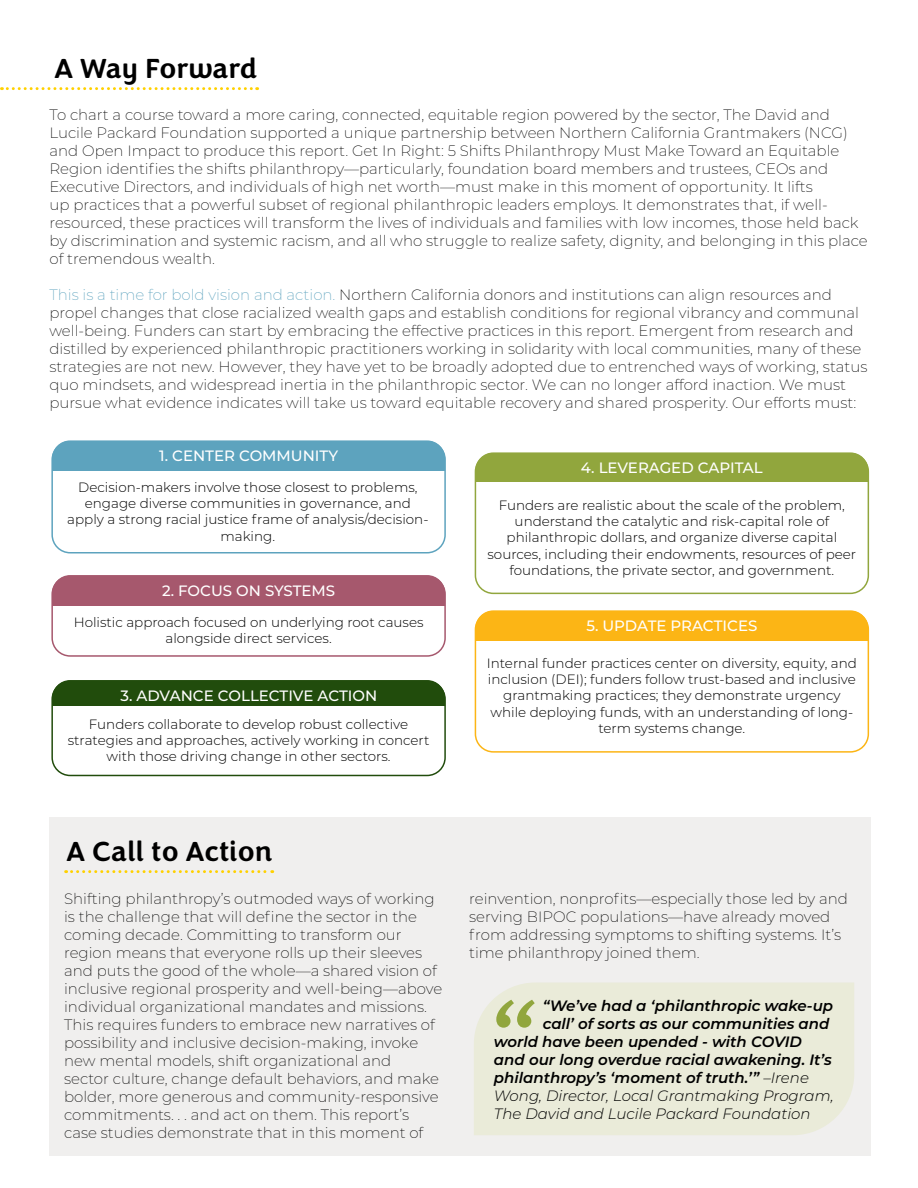
<style>
.page{position:relative;width:918px;height:1188px;background:#fff}
.page>*{position:absolute;margin:0;border:0;box-sizing:border-box;transform-origin:0 0}
.t1{font:700 90px "Archer";color:#91a63d}
.t2{font:500 28.5px "Congenial";color:#000}
.t3{font:200 15px/18px "Montserrat";color:#000}
.t4{font:italic 600 15px "Montserrat";color:#000}
.t5{font:500 15px "Montserrat";color:#fff}
.t6{font:italic 300 15px "Montserrat";color:#000}
.t7{font:300 13.5px/16.2px "Montserrat";color:#000;text-align:center}
.s1{color:#5da3be}
.s2{font-weight:300}
</style>
<div class="page">
<svg style="left:1px;top:87px;width:257px;height:3px"></svg>
<div style="left:50px;top:818px;width:821px;height:338px;background:#f0efee"></div>
<svg style="left:66px;top:870px;width:207px;height:3px"></svg>
<div style="left:474px;top:982px;width:380px;height:153px;background:#eaebd9"></div>
<div style="left:52px;top:440px;width:393px;height:59px;background:#5da3be;border-radius:18px"></div>
<div style="left:50px;top:471px;width:398px;height:66px;background:#fff"></div>
<div style="left:51px;top:441px;width:395px;height:113px;border:2px solid #5da3be;border-radius:18px"></div>
<div style="left:475px;top:610px;width:393px;height:59px;background:#fcb515;border-radius:18px"></div>
<div style="left:473px;top:641px;width:398px;height:105px;background:#fff"></div>
<div style="left:475px;top:611px;width:394px;height:142px;border:2px solid #fcb515;border-radius:18px"></div>
<div style="left:475px;top:452px;width:393px;height:59px;background:#91a63d;border-radius:18px"></div>
<div style="left:473px;top:482px;width:398px;height:101px;background:#fff"></div>
<div style="left:475px;top:453px;width:394px;height:141px;border:2px solid #91a63d;border-radius:18px"></div>
<div style="left:52px;top:680px;width:393px;height:59px;background:#214c0c;border-radius:18px"></div>
<div style="left:50px;top:707px;width:398px;height:68px;background:#fff"></div>
<div style="left:51px;top:681px;width:395px;height:95px;border:2px solid #214c0c;border-radius:18px"></div>
<div style="left:52px;top:575px;width:393px;height:59px;background:#a6586d;border-radius:18px"></div>
<div style="left:50px;top:606px;width:398px;height:51px;background:#fff"></div>
<div style="left:51px;top:576px;width:395px;height:81px;border:2px solid #a6586d;border-radius:18px"></div>
<h2 class="t2" style="left:54px;top:51px;width:205px">A Way Forward</h2>
<p class="t3" style="left:50px;top:105px;width:820px">To chart a course toward a more caring, connected, equitable region powered by the sector, The David and Lucile Packard Foundation supported a unique partnership between Northern California Grantmakers (NCG) and Open Impact to produce this report. Get In Right: 5 Shifts Philanthropy Must Make Toward an Equitable Region identifies the shifts philanthropy—particularly, foundation board members and trustees, CEOs and Executive Directors, and individuals of high net worth—must make in this moment of opportunity. It lifts<br>up practices that a powerful subset of regional philanthropic leaders employs. It demonstrates that, if well&shy;resourced, these practices will transform the lives of individuals and families with low incomes, those held back by discrimination and systemic racism, and all who struggle to realize safety, dignity, and belonging in this place of tremendous wealth.</p>
<p class="t3" style="left:50px;top:285px;width:819px"><span class="s1">This is a time for bold vision and action.</span> Northern California donors and institutions can align resources and propel changes that close racialized wealth gaps and establish conditions for regional vibrancy and communal well-being. Funders can start by embracing the effective practices in this report. Emergent from research and distilled by experienced philanthropic practitioners working in solidarity with local communities, many of these strategies are not new. However, they have yet to be broadly adopted due to entrenched ways of working, status quo mindsets, and widespread inertia in the philanthropic sector. We can no longer afford inaction. We must pursue what evidence indicates will take us toward equitable recovery and shared prosperity. Our efforts must:</p>
<p class="t5" style="left:159px;top:445px;width:180px">1. CENTER COMMUNITY</p>
<p class="t7" style="left:67px;top:479px;width:363px">Decision-makers involve those closest to problems, engage diverse communities in governance, and apply a strong racial justice frame of analysis/decision&shy;making.</p>
<p class="t5" style="left:162px;top:580px;width:175px">2. FOCUS ON SYSTEMS</p>
<p class="t7" style="left:74px;top:613px;width:351px">Holistic approach focused on underlying root causes alongside direct services.</p>
<p class="t5" style="left:121px;top:685px;width:258px">3. ADVANCE COLLECTIVE ACTION</p>
<p class="t7" style="left:68px;top:715px;width:363px">Funders collaborate to develop robust collective strategies and approaches, actively working in concert with those driving change in other sectors.</p>
<p class="t5" style="left:581px;top:457px;width:183px">4. LEVERAGED CAPITAL</p>
<p class="t7" style="left:488px;top:497px;width:370px">Funders are realistic about the scale of the problem, understand the catalytic and risk-capital role of philanthropic dollars, and organize diverse capital sources, including their endowments, resources of peer foundations, the private sector, and government.</p>
<p class="t5" style="left:586px;top:615px;width:172px">5. UPDATE PRACTICES</p>
<p class="t7" style="left:487px;top:655px;width:372px">Internal funder practices center on diversity, equity, and inclusion (DEI); funders follow trust-based and inclusive grantmaking practices; they demonstrate urgency while deploying funds, with an understanding of long&shy;term systems change.</p>
<h2 class="t2" style="left:66px;top:834px;width:208px">A Call to Action</h2>
<p class="t3" style="left:64px;top:889px;width:380px">Shifting philanthropy’s outmoded ways of working is the challenge that will define the sector in the coming decade. Committing to transform our region means that everyone rolls up their sleeves and puts the good of the whole—a shared vision of inclusive regional prosperity and well-being—above individual organizational mandates and missions.<br>This requires funders to embrace new narratives of possibility and inclusive decision-making, invoke new mental models, shift organizational and<br>sector culture, change default behaviors, and make bolder, more generous and community-responsive commitments. . . and act on them. This report’s case studies demonstrate that in this moment of</p>
<p class="t3" style="left:469px;top:889px;width:380px">reinvention, nonprofits—especially those led by and serving BIPOC populations—have already moved from addressing symptoms to shifting systems. It’s time philanthropy joined them.</p>
<p class="t4" style="left:543px;top:995px;width:292px">“We’ve had a ‘philanthropic wake-up</p>
<p class="t4" style="left:543px;top:1013px;width:288px">call’ of sorts as our communities and</p>
<p class="t4" style="left:494px;top:1031px;width:309px">world have been upended - with COVID</p>
<p class="t4" style="left:494px;top:1049px;width:339px">and our long overdue racial awakening. It’s</p>
<p class="t4" style="left:494px;top:1067px;width:317px">philanthropy’s ‘moment of truth.’” <span class="s2">–Irene</span></p>
<p class="t6" style="left:494px;top:1086px;width:341px">Wong, Director, Local Grantmaking Program,</p>
<p class="t6" style="left:494px;top:1104px;width:318px">The David and Lucile Packard Foundation</p>
<h1 class="t1" style="left:493px;top:959px;width:44px">“</h1>
</div>
